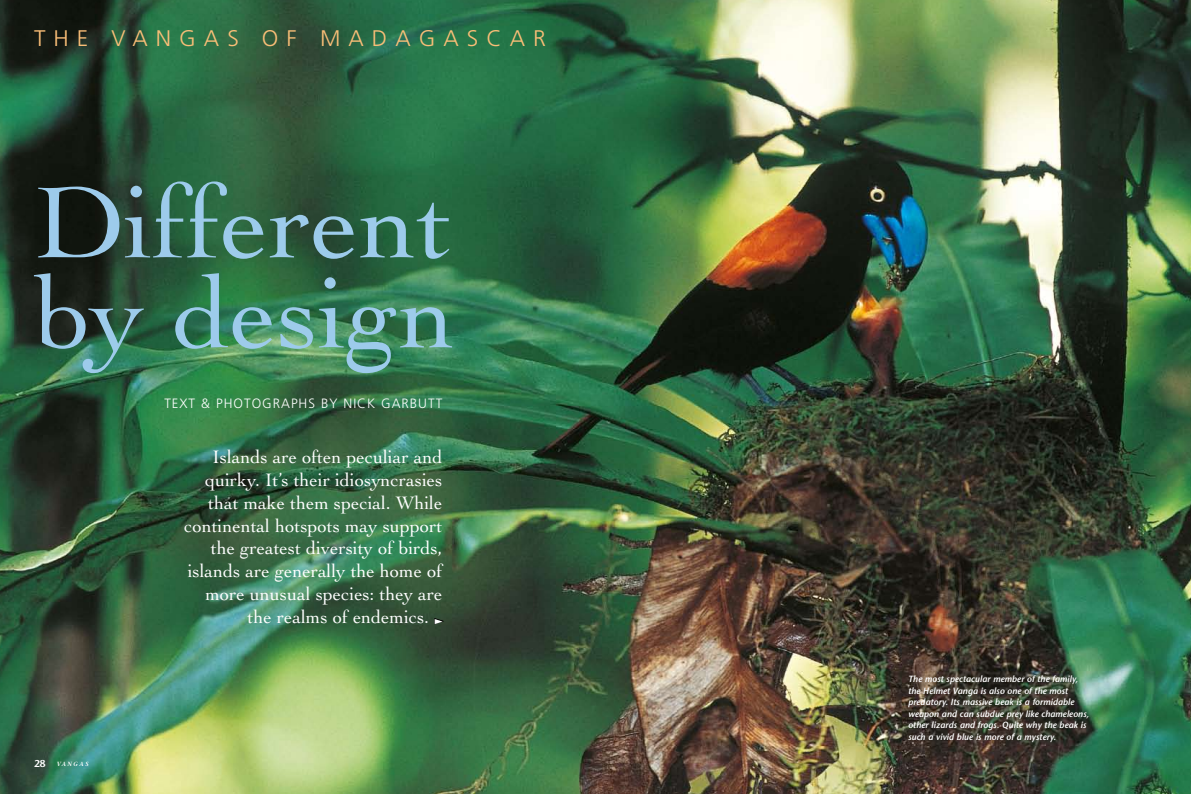
<style>
.page{position:relative;width:1191px;height:794px;background:#fff}
.page>*{position:absolute;margin:0;border:0;box-sizing:border-box;transform-origin:0 0}
.t1{font:106.2px "Cochin";color:#9dcbeb}
.t2{font:103.9px "Cochin";color:#9dcbeb}
.t3{font:300 22.5px "Frutiger";letter-spacing:.35em;color:#fabe77}
.t4{font:19px "Cochin";color:#fff}
.t5{font:300 13.5px "Frutiger";letter-spacing:.075em;color:#fff}
.t6{font:italic 600 9px/11.5px "Stone Sans";color:#fff}
.t7{font:italic 600 6px "Stone Serif";letter-spacing:.24em;color:#fff}
.s1{font-family:"Stone Sans";font-style:normal;font-size:10px}
</style>
<div class="page">
<img style="left:0;top:0;width:1191px;height:794px">
<svg style="left:434px;top:618px;width:9px;height:6px"></svg>
<p class="t3" style="left:34px;top:26px;width:513px">THE VANGAS OF MADAGASCAR</p>
<h1 class="t1" style="left:34px;top:162px;width:419px">Different</h1>
<h2 class="t2" style="left:34px;top:254px;width:423px">by design</h2>
<p class="t5" style="left:164px;top:395px;width:279px">TEXT &amp; PHOTOGRAPHS BY NICK GARBUTT</p>
<p class="t7" style="left:34px;top:760px;width:56px"><span class="s1">28</span> VANGAS</p>
<p class="t4" style="left:212px;top:446px;width:231px">Islands are often peculiar and</p>
<p class="t4" style="left:205px;top:469px;width:239px">quirky. It’s their idiosyncrasies</p>
<p class="t4" style="left:208px;top:492px;width:236px">that make them special. While</p>
<p class="t4" style="left:184px;top:514px;width:260px">continental hotspots may support</p>
<p class="t4" style="left:211px;top:537px;width:233px">the greatest diversity of birds,</p>
<p class="t4" style="left:188px;top:560px;width:256px">islands are generally the home of</p>
<p class="t4" style="left:205px;top:583px;width:238px">more unusual species: they are</p>
<p class="t4" style="left:248px;top:606px;width:183px">the realms of endemics.</p>
<p class="t6" style="left:908px;top:673px;width:182px">The most spectacular member of the family, the Helmet Vanga is also one of the most predatory. Its massive beak is a formidable weapon and can subdue prey like chameleons, other lizards and frogs. Quite why the beak is such a vivid blue is more of a mystery.</p>
</div>
